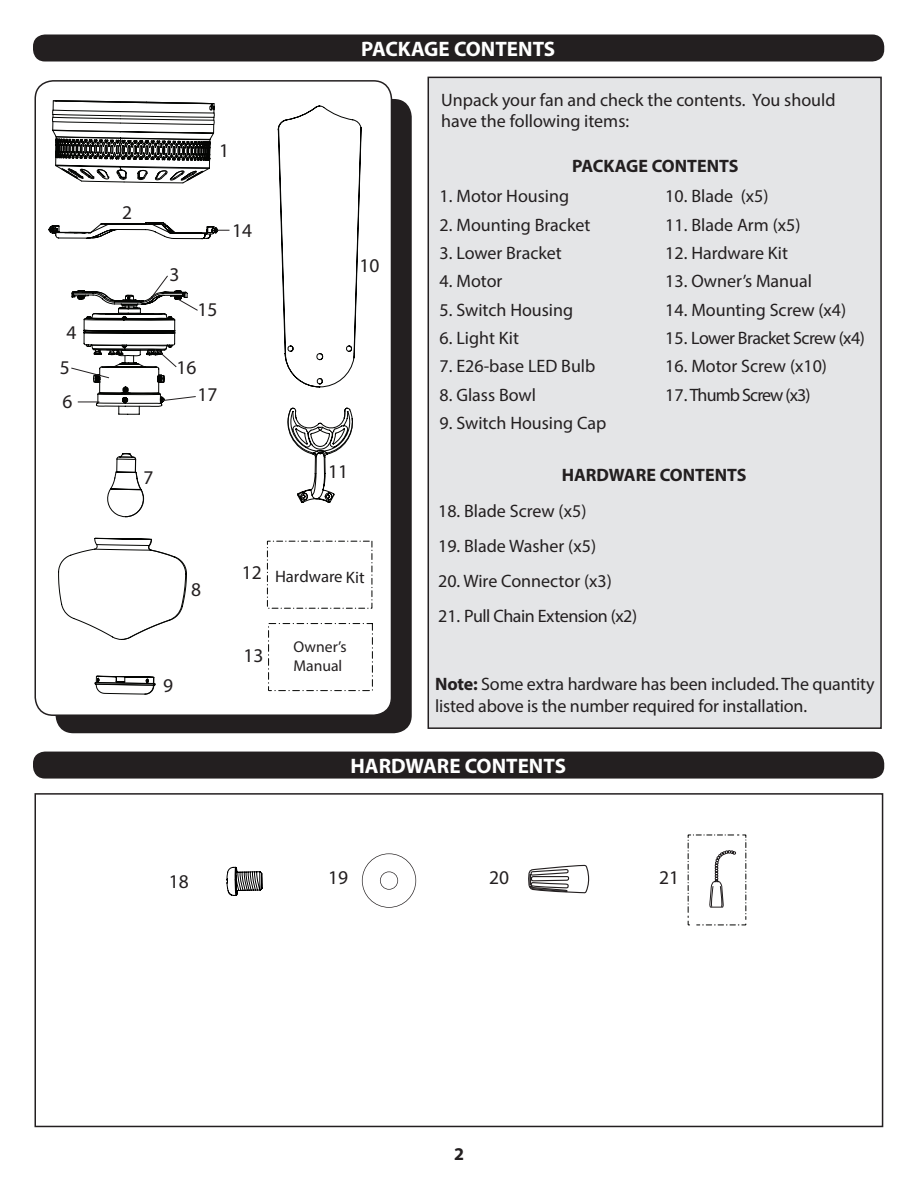
<style>
.page{position:relative;width:918px;height:1188px;background:#fff}
.page>*{position:absolute;margin:0;border:0;box-sizing:border-box;transform-origin:0 0}
.t1{font:700 21px "Myriad Pro";color:#fff}
.t2{font:19.5px "Myriad Pro";color:#231f20}
.t3{font:18px/21.6px "Myriad Pro";color:#231f20}
.t4{font:700 18px "Myriad Pro";color:#231f20}
.t5{font:18px "Myriad Pro";letter-spacing:-.025em;color:#231f20}
.t6{font:18px "Myriad Pro";letter-spacing:-.03em;color:#231f20}
.t7{font:18px "Myriad Pro";letter-spacing:-.05em;color:#231f20}
.t8{font:16.65px "Myriad Pro";letter-spacing:-.01em;color:#201d1e}
.t9{font:15.75px/18.8px "Myriad Pro";color:#231f20}
.s1{font-weight:700}
</style>
<div class="page">
<div style="left:33px;top:34px;width:851px;height:28px;background:#231f20;border-radius:12px"></div>
<div style="left:33px;top:752px;width:851px;height:27px;background:#231f20;border-radius:12px"></div>
<div style="left:34px;top:793px;width:849px;height:334px;border:2px solid #231f20"></div>
<div style="left:428px;top:77px;width:453px;height:651px;background:#e4e5e7"></div>
<div style="left:428px;top:77px;width:454px;height:652px;border:2px solid #231f20"></div>
<div style="left:56px;top:99px;width:356px;height:634px;background:#231f20;border-radius:18px"></div>
<div style="left:35px;top:81px;width:356px;height:634px;background:#fff;border-radius:18px"></div>
<svg style="left:268px;top:623px;width:105px;height:69px"></svg>
<svg style="left:266px;top:540px;width:107px;height:69px"></svg>
<svg style="left:52px;top:100px;width:163px;height:61px"></svg>
<svg style="left:55px;top:136px;width:155px;height:559px"></svg>
<svg style="left:277px;top:105px;width:85px;height:398px"></svg>
<div style="left:34px;top:80px;width:358px;height:636px;border:2px solid #231f20;border-radius:18px"></div>
<svg style="left:362px;top:853px;width:54px;height:55px"></svg>
<svg style="left:528px;top:864px;width:62px;height:30px"></svg>
<svg style="left:687px;top:834px;width:60px;height:92px"></svg>
<svg style="left:226px;top:866px;width:37px;height:30px"></svg>
<svg style="left:49px;top:222px;width:181px;height:193px"></svg>
<p class="t1" style="left:361px;top:35px;width:196px">PACKAGE CONTENTS</p>
<p class="t2" style="left:219px;top:139px;width:12px">1</p>
<p class="t2" style="left:122px;top:200px;width:12px">2</p>
<p class="t2" style="left:170px;top:263px;width:12px">3</p>
<p class="t2" style="left:198px;top:297px;width:22px">15</p>
<p class="t2" style="left:66px;top:321px;width:12px">4</p>
<p class="t2" style="left:60px;top:356px;width:12px">5</p>
<p class="t2" style="left:177px;top:356px;width:22px">16</p>
<p class="t2" style="left:63px;top:389px;width:12px">6</p>
<p class="t2" style="left:198px;top:383px;width:22px">17</p>
<p class="t2" style="left:232px;top:218px;width:22px">14</p>
<p class="t2" style="left:144px;top:466px;width:12px">7</p>
<p class="t2" style="left:360px;top:253px;width:22px">10</p>
<p class="t2" style="left:328px;top:459px;width:22px">11</p>
<p class="t2" style="left:191px;top:577px;width:12px">8</p>
<p class="t2" style="left:163px;top:673px;width:12px">9</p>
<p class="t2" style="left:242px;top:561px;width:22px">12</p>
<p class="t8" style="left:275px;top:567px;width:91px">Hardware Kit</p>
<p class="t2" style="left:244px;top:643px;width:22px">13</p>
<p class="t9" style="left:294px;top:637px;width:55px">Owner’s<br>Manual</p>
<p class="t3" style="left:441px;top:89px;width:396px">Unpack your fan and check the contents. You should have the following items:</p>
<p class="t4" style="left:572px;top:155px;width:168px">PACKAGE CONTENTS</p>
<p class="t3" style="left:440px;top:185px;width:131px">1. Motor Housing</p>
<p class="t3" style="left:440px;top:214px;width:152px">2. Mounting Bracket</p>
<p class="t3" style="left:440px;top:242px;width:124px">3. Lower Bracket</p>
<p class="t3" style="left:440px;top:270px;width:64px">4. Motor</p>
<p class="t3" style="left:440px;top:299px;width:135px">5. Switch Housing</p>
<p class="t3" style="left:440px;top:327px;width:81px">6. Light Kit</p>
<p class="t3" style="left:440px;top:355px;width:157px">7. E26-base LED Bulb</p>
<p class="t3" style="left:440px;top:384px;width:98px">8. Glass Bowl</p>
<p class="t3" style="left:440px;top:412px;width:168px">9. Switch Housing Cap</p>
<p class="t3" style="left:665px;top:185px;width:105px">10. Blade (x5)</p>
<p class="t3" style="left:665px;top:214px;width:137px">11. Blade Arm (x5)</p>
<p class="t3" style="left:665px;top:242px;width:124px">12. Hardware Kit</p>
<p class="t3" style="left:665px;top:270px;width:148px">13. Owner’s Manual</p>
<p class="t3" style="left:665px;top:299px;width:182px">14. Mounting Screw (x4)</p>
<p class="t6" style="left:665px;top:327px;width:201px">15. Lower Bracket Screw (x4)</p>
<p class="t3" style="left:665px;top:355px;width:163px">16. Motor Screw (x10)</p>
<p class="t7" style="left:665px;top:384px;width:147px">17. Thumb Screw (x3)</p>
<p class="t4" style="left:562px;top:463px;width:186px">HARDWARE CONTENTS</p>
<p class="t3" style="left:438px;top:499px;width:150px">18. Blade Screw (x5)</p>
<p class="t3" style="left:438px;top:535px;width:159px">19. Blade Washer (x5)</p>
<p class="t3" style="left:438px;top:570px;width:175px">20. Wire Connector (x3)</p>
<p class="t5" style="left:438px;top:605px;width:200px">21. Pull Chain Extension (x2)</p>
<p class="t3" style="left:435px;top:673px;width:441px"><span class="s1">Note:</span> Some extra hardware has been included. The quantity listed above is the number required for installation.</p>
<p class="t1" style="left:350px;top:752px;width:217px">HARDWARE CONTENTS</p>
<p class="t2" style="left:169px;top:869px;width:22px">18</p>
<p class="t2" style="left:328px;top:865px;width:22px">19</p>
<p class="t2" style="left:489px;top:865px;width:22px">20</p>
<p class="t2" style="left:659px;top:865px;width:22px">21</p>
<p class="t4" style="left:454px;top:1142px;width:11px">2</p>
</div>
